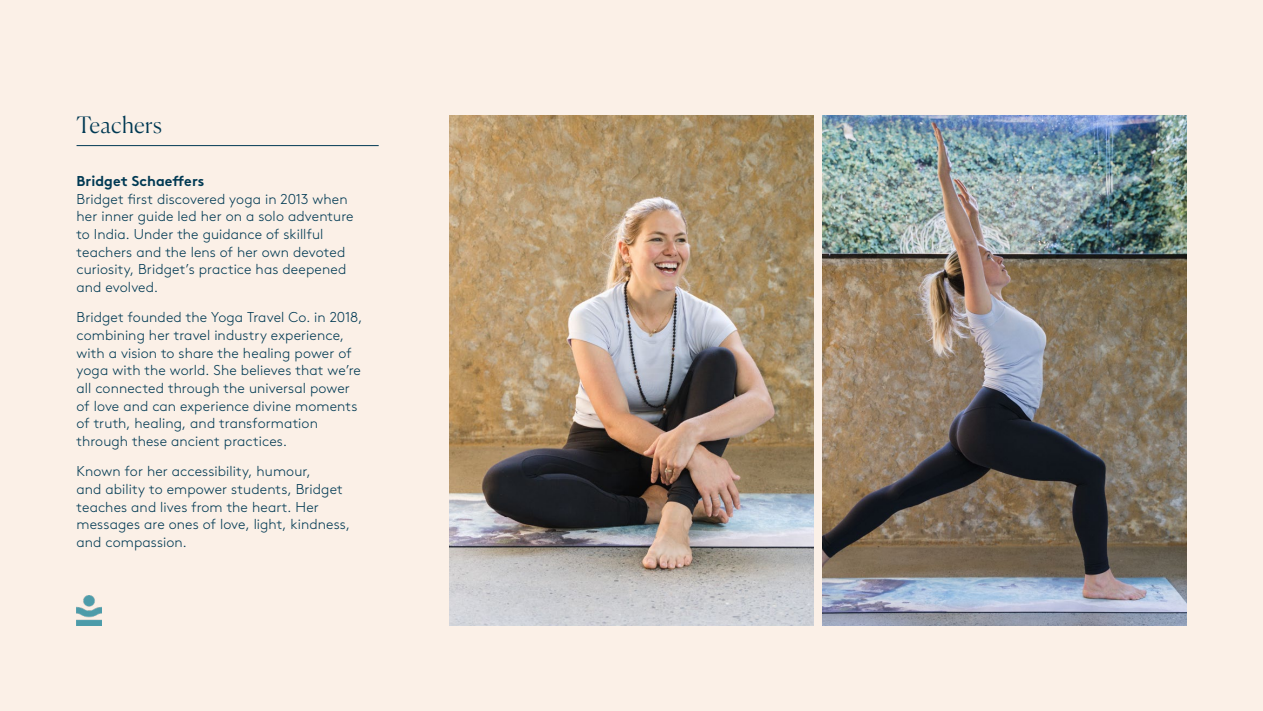
<style>
.page{position:relative;width:1263px;height:711px;background:#fff}
.page>*{position:absolute;margin:0;border:0;box-sizing:border-box;transform-origin:0 0}
.t1{font:300 22.5px "Canela";letter-spacing:.01em;color:#003953}
.t2{font:300 14.25px/17.7px "Brown Std";letter-spacing:.005em;color:#003953}
.t3{font:700 14.25px "Brown Std";letter-spacing:.005em;color:#003953}
</style>
<div class="page">
<div style="left:0;top:0;width:1263px;height:710px;background:#fbf0e7"></div>
<img style="left:449px;top:115px;width:365px;height:510px">
<img style="left:822px;top:115px;width:364px;height:510px">
<hr style="left:77px;top:145px;width:302px;height:1px;background:#003953">
<img style="left:77px;top:595px;width:24px;height:30px">
<h1 class="t1" style="left:77px;top:107px;width:87px">Teachers</h1>
<p class="t3" style="left:77px;top:172px;width:129px">Bridget Schaeffers</p>
<p class="t2" style="left:77px;top:190px;width:279px">Bridget first discovered yoga in 2013 when her inner guide led her on a solo adventure to India. Under the guidance of skillful teachers and the lens of her own devoted curiosity, Bridget’s practice has deepened and evolved.</p>
<p class="t2" style="left:77px;top:308px;width:287px">Bridget founded the Yoga Travel Co. in 2018, combining her travel industry experience, with a vision to share the healing power of yoga with the world. She believes that we’re all connected through the universal power of love and can experience divine moments of truth, healing, and transformation through these ancient practices.</p>
<p class="t2" style="left:77px;top:462px;width:275px">Known for her accessibility, humour,<br>and ability to empower students, Bridget teaches and lives from the heart. Her messages are ones of love, light, kindness, and compassion.</p>
</div>
